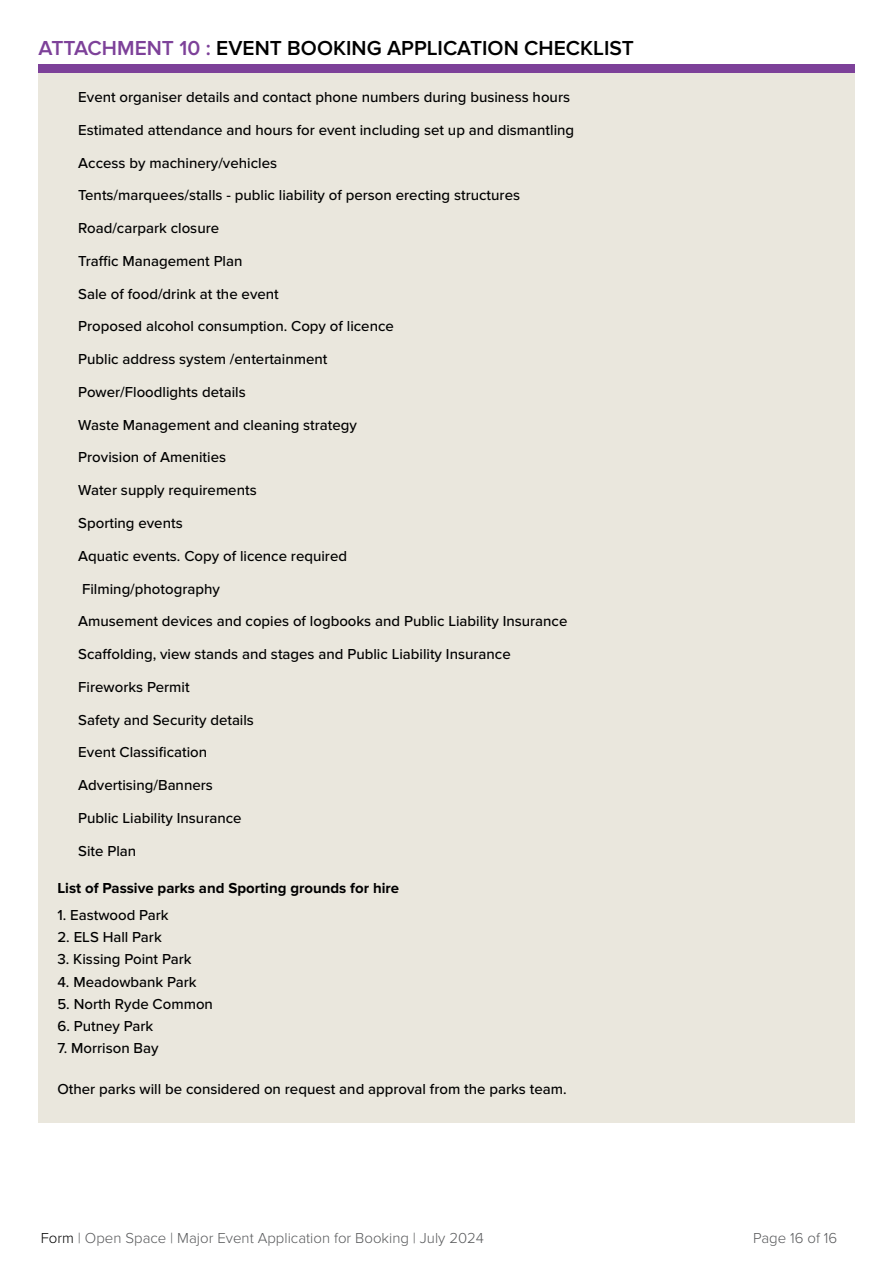
<style>
.page{position:relative;width:893px;height:1263px;background:#fff}
.page>*{position:absolute;margin:0;border:0;box-sizing:border-box;transform-origin:0 0}
.t1{font:600 21px "Proxima Nova";color:#000}
.t2{font:500 15px/32.7px "Proxima Nova";color:#000}
.t3{font:300 15px "Proxima Nova";color:#58595b}
.t4{font:700 15px "Proxima Nova";color:#000}
.s1{color:#7d4199}
.s2{color:#000}
</style>
<div class="page">
<div style="left:38px;top:67px;width:817px;height:1056px;background:#eae7dd"></div>
<div style="left:39px;top:64px;width:816px;height:8px;background:#7d4199"></div>
<h1 class="t1" style="left:39px;top:36px;width:597px"><span class="s1">ATTACHMENT 10 :</span> EVENT BOOKING APPLICATION CHECKLIST</h1>
<p class="t2" style="left:78px;top:81px;width:497px">Event organiser details and contact phone numbers during business hours Estimated attendance and hours for event including set up and dismantling Access by machinery/vehicles<br>Tents/marquees/stalls - public liability of person erecting structures Road/carpark closure<br>Traffic Management Plan<br>Sale of food/drink at the event<br>Proposed alcohol consumption. Copy of licence<br>Public address system /entertainment<br>Power/Floodlights details<br>Waste Management and cleaning strategy<br>Provision of Amenities<br>Water supply requirements<br>Sporting events<br>Aquatic events. Copy of licence required<br>Filming/photography<br>Amusement devices and copies of logbooks and Public Liability Insurance Scaffolding, view stands and stages and Public Liability Insurance Fireworks Permit<br>Safety and Security details<br>Event Classification<br>Advertising/Banners<br>Public Liability Insurance<br>Site Plan</p>
<p class="t4" style="left:57px;top:880px;width:343px">List of Passive parks and Sporting grounds for hire</p>
<p class="t2" style="left:57px;top:899px;width:113px">1. Eastwood Park</p>
<p class="t2" style="left:57px;top:921px;width:106px">2. ELS Hall Park</p>
<p class="t2" style="left:57px;top:944px;width:136px">3. Kissing Point Park</p>
<p class="t2" style="left:57px;top:966px;width:141px">4. Meadowbank Park</p>
<p class="t2" style="left:57px;top:988px;width:157px">5. North Ryde Common</p>
<p class="t2" style="left:57px;top:1010px;width:97px">6. Putney Park</p>
<p class="t2" style="left:57px;top:1033px;width:103px">7. Morrison Bay</p>
<p class="t2" style="left:57px;top:1073px;width:511px">Other parks will be considered on request and approval from the parks team.</p>
<p class="t3" style="left:41px;top:1229px;width:445px"><span class="s2">Form</span> | Open Space | Major Event Application for Booking | July 2024</p>
<p class="t3" style="left:753px;top:1229px;width:86px">Page 16 of 16</p>
</div>
